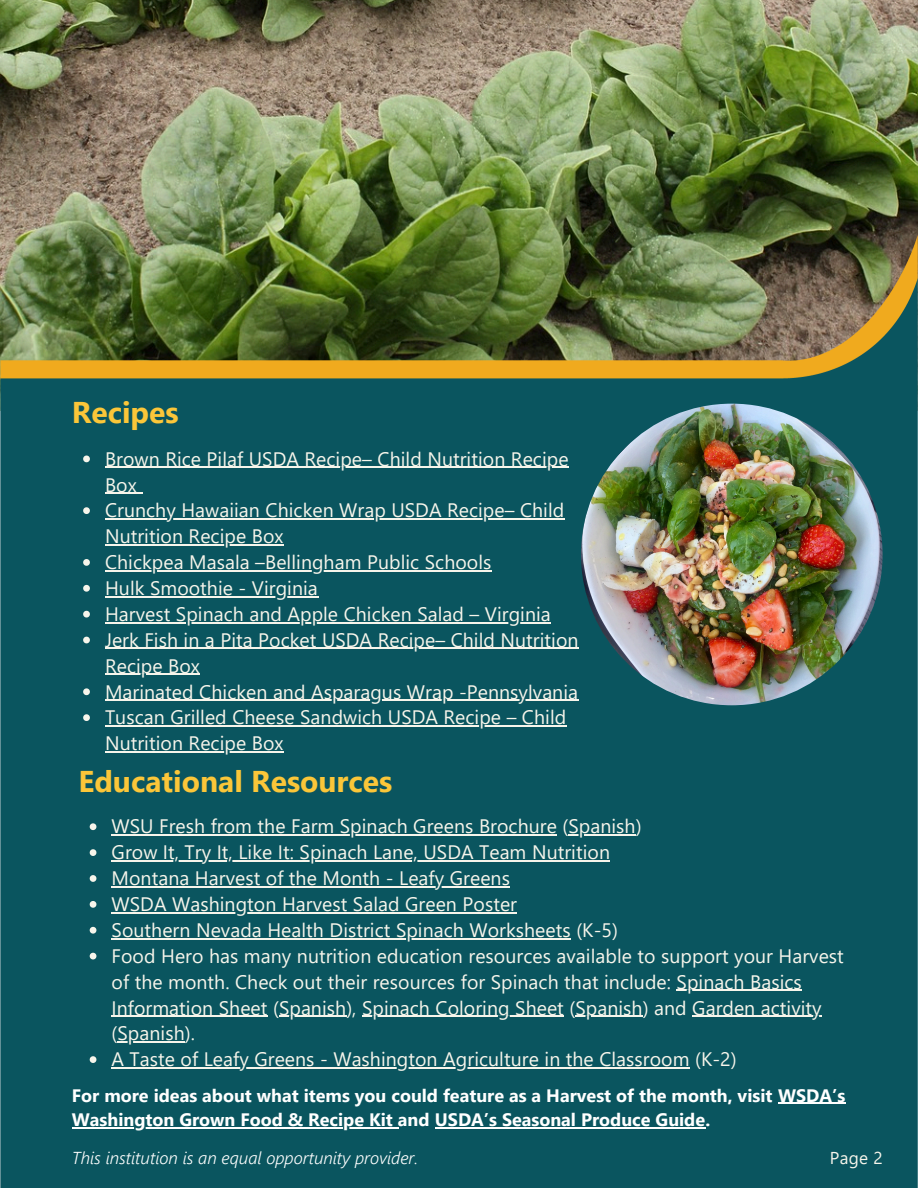
<style>
.page{position:relative;width:918px;height:1188px;background:#fff}
.page>*{position:absolute;margin:0;border:0;box-sizing:border-box;transform-origin:0 0}
.t1{font:700 30px "Segoe UI";color:#fbc639}
.t2{font:19.5px/25.8px "Segoe UI";letter-spacing:.005em;color:#f7f5eb}
.t3{font:700 18px/24.8px "Segoe UI";color:#fff}
.t4{font:italic 300 17.25px "Segoe UI";color:#fff}
.t5{font:17.1px "Segoe UI";color:#f7f5eb}
</style>
<div class="page">
<img style="left:0;top:0;width:918px;height:235px">
<img style="left:0;top:235px;width:918px;height:953px">
<hr style="left:72px;top:1127px;width:326px;height:2px;background:#fff">
<hr style="left:105px;top:751px;width:179px;height:2px;background:#f7f5eb">
<hr style="left:105px;top:726px;width:461px;height:1px;background:#f7f5eb">
<hr style="left:105px;top:700px;width:473px;height:1px;background:#f7f5eb">
<hr style="left:105px;top:674px;width:95px;height:1px;background:#f7f5eb">
<hr style="left:105px;top:648px;width:474px;height:1px;background:#f7f5eb">
<hr style="left:105px;top:622px;width:446px;height:1px;background:#f7f5eb">
<hr style="left:105px;top:596px;width:213px;height:1px;background:#f7f5eb">
<hr style="left:105px;top:570px;width:387px;height:1px;background:#f7f5eb">
<hr style="left:105px;top:544px;width:179px;height:2px;background:#f7f5eb">
<hr style="left:105px;top:519px;width:459px;height:1px;background:#f7f5eb">
<hr style="left:105px;top:467px;width:464px;height:1px;background:#f7f5eb">
<hr style="left:112px;top:1067px;width:578px;height:2px;background:#f7f5eb">
<hr style="left:118px;top:1042px;width:67px;height:1px;background:#f7f5eb">
<hr style="left:692px;top:1016px;width:130px;height:1px;background:#f7f5eb">
<hr style="left:575px;top:1016px;width:68px;height:1px;background:#f7f5eb">
<hr style="left:362px;top:1016px;width:202px;height:1px;background:#f7f5eb">
<hr style="left:279px;top:1016px;width:67px;height:1px;background:#f7f5eb">
<hr style="left:677px;top:990px;width:125px;height:1px;background:#f7f5eb">
<hr style="left:112px;top:938px;width:459px;height:1px;background:#f7f5eb">
<hr style="left:112px;top:912px;width:405px;height:1px;background:#f7f5eb">
<hr style="left:112px;top:886px;width:398px;height:1px;background:#f7f5eb">
<hr style="left:112px;top:860px;width:498px;height:2px;background:#f7f5eb">
<hr style="left:568px;top:835px;width:68px;height:1px;background:#f7f5eb">
<hr style="left:112px;top:835px;width:445px;height:1px;background:#f7f5eb">
<hr style="left:435px;top:1127px;width:270px;height:2px;background:#fff">
<hr style="left:778px;top:1103px;width:67px;height:1px;background:#fff">
<hr style="left:105px;top:493px;width:32px;height:1px;background:#f7f5eb">
<hr style="left:112px;top:1016px;width:156px;height:1px;background:#f7f5eb">
<img style="left:581px;top:404px;width:302px;height:301px;border-radius:50%">
<svg style="left:83px;top:456px;width:7px;height:6px"></svg>
<svg style="left:83px;top:507px;width:7px;height:7px"></svg>
<svg style="left:83px;top:559px;width:7px;height:7px"></svg>
<svg style="left:83px;top:585px;width:7px;height:7px"></svg>
<svg style="left:83px;top:611px;width:7px;height:7px"></svg>
<svg style="left:83px;top:637px;width:7px;height:6px"></svg>
<svg style="left:83px;top:688px;width:7px;height:7px"></svg>
<svg style="left:83px;top:714px;width:7px;height:7px"></svg>
<svg style="left:90px;top:823px;width:6px;height:7px"></svg>
<svg style="left:90px;top:849px;width:6px;height:7px"></svg>
<svg style="left:90px;top:875px;width:6px;height:7px"></svg>
<svg style="left:90px;top:901px;width:6px;height:7px"></svg>
<svg style="left:90px;top:927px;width:6px;height:7px"></svg>
<svg style="left:90px;top:953px;width:6px;height:6px"></svg>
<svg style="left:90px;top:1056px;width:6px;height:7px"></svg>
<h2 class="t1" style="left:72px;top:390px;width:108px">Recipes</h2>
<p class="t2" style="left:105px;top:445px;width:475px">Brown Rice Pilaf USDA Recipe– Child Nutrition Recipe Box<br>Crunchy Hawaiian Chicken Wrap USDA Recipe– Child Nutrition Recipe Box<br>Chickpea Masala –Bellingham Public Schools<br>Hulk Smoothie - Virginia<br>Harvest Spinach and Apple Chicken Salad – Virginia Jerk Fish in a Pita Pocket USDA Recipe– Child Nutrition Recipe Box<br>Marinated Chicken and Asparagus Wrap -Pennsylvania Tuscan Grilled Cheese Sandwich USDA Recipe – Child Nutrition Recipe Box</p>
<h2 class="t1" style="left:78px;top:760px;width:315px">Educational Resources</h2>
<p class="t2" style="left:112px;top:812px;width:734px">WSU Fresh from the Farm Spinach Greens Brochure (Spanish)<br>Grow It, Try It, Like It: Spinach Lane, USDA Team Nutrition<br>Montana Harvest of the Month - Leafy Greens<br>WSDA Washington Harvest Salad Green Poster<br>Southern Nevada Health District Spinach Worksheets (K-5)<br>Food Hero has many nutrition education resources available to support your Harvest of the month. Check out their resources for Spinach that include: Spinach Basics Information Sheet (Spanish), Spinach Coloring Sheet (Spanish) and Garden activity (Spanish).</p>
<p class="t2" style="left:112px;top:1045px;width:627px">A Taste of Leafy Greens - Washington Agriculture in the Classroom (K-2)</p>
<p class="t3" style="left:72px;top:1082px;width:775px">For more ideas about what items you could feature as a Harvest of the month, visit WSDA’s<br>Washington Grown Food &amp; Recipe Kit and USDA’s Seasonal Produce Guide.</p>
<p class="t4" style="left:72px;top:1146px;width:348px">This institution is an equal opportunity provider.</p>
<p class="t5" style="left:830px;top:1145px;width:54px">Page 2</p>
</div>
